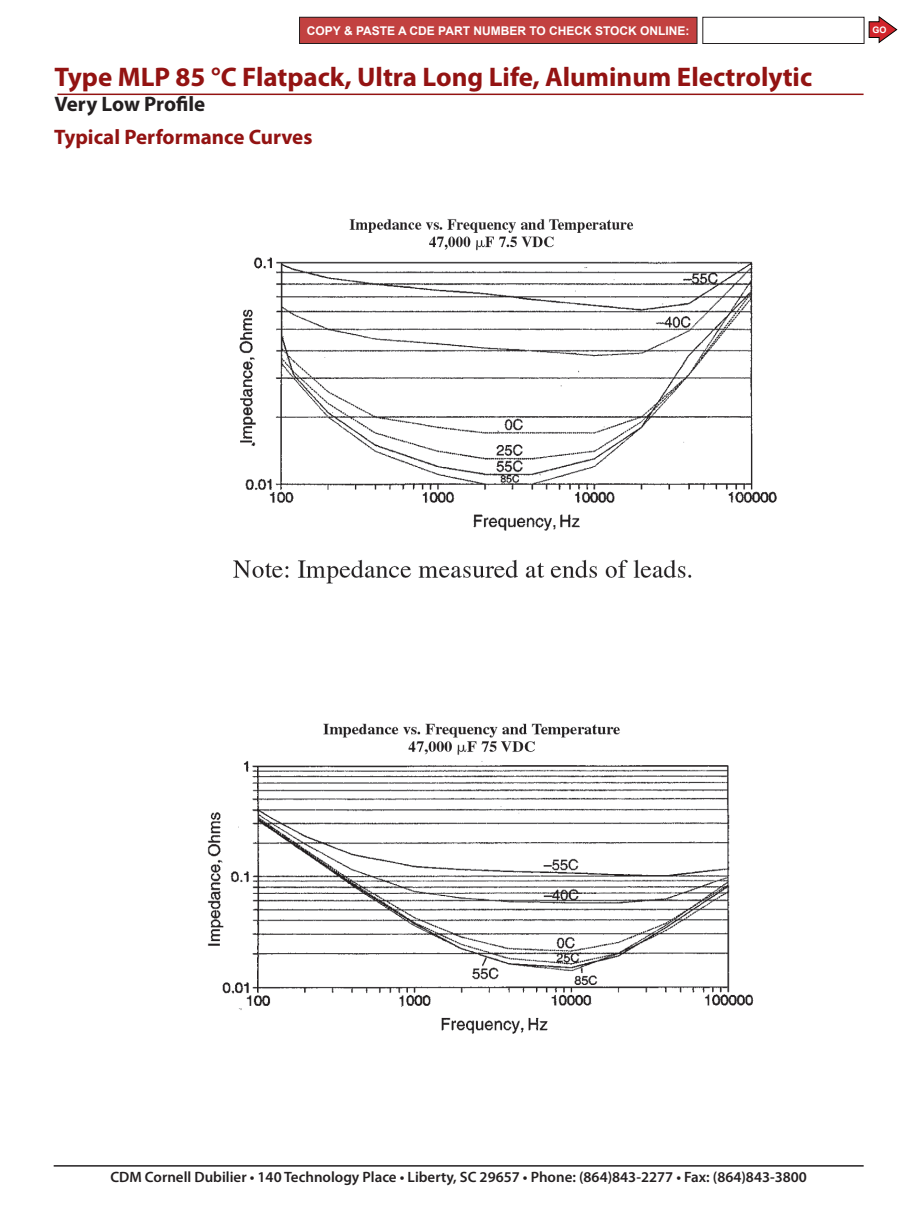
<style>
.page{position:relative;width:918px;height:1206px;background:#fff}
.page>*{position:absolute;margin:0;border:0;box-sizing:border-box;transform-origin:0 0}
.t1{font:700 27px "Myriad Pro";color:#931312}
.t2{font:700 21px "Myriad Pro";color:#931312}
.t3{font:700 21px "Myriad Pro";letter-spacing:-.01em;color:#231f20}
.t4{font:600 15px "Myriad Pro";color:#231f20}
.t5{font:700 12px "Arial";color:#fff}
.t6{font:700 9px "Arial";color:#fff}
</style>
<div class="page">
<div style="left:300px;top:17px;width:397px;height:27px;background:#c24140"></div>
<div style="left:299px;top:17px;width:398px;height:27px;border:1px solid #231f20"></div>
<div style="left:702px;top:17px;width:162px;height:27px;border:1px solid #231f20"></div>
<svg style="left:868px;top:16px;width:30px;height:27px"></svg>
<hr style="left:57px;top:94px;width:807px;height:1px;background:#931312">
<hr style="left:54px;top:1165px;width:810px;height:2px;background:#231f20">
<img style="left:233px;top:218px;width:544px;height:366px">
<img style="left:207px;top:723px;width:547px;height:311px">
<p class="t5" style="left:307px;top:23px;width:384px">COPY &amp; PASTE A CDE PART NUMBER TO CHECK STOCK ONLINE:</p>
<p class="t6" style="left:872px;top:24px;width:16px">GO</p>
<h1 class="t1" style="left:54px;top:59px;width:759px">Type MLP 85 °C Flatpack, Ultra Long Life, Aluminum Electrolytic</h1>
<h2 class="t3" style="left:54px;top:90px;width:152px">Very Low Profile</h2>
<h2 class="t2" style="left:54px;top:123px;width:260px">Typical Performance Curves</h2>
<p class="t4" style="left:110px;top:1167px;width:698px">CDM Cornell Dubilier • 140 Technology Place • Liberty, SC 29657 • Phone: (864)843-2277 • Fax: (864)843-3800</p>
</div>
